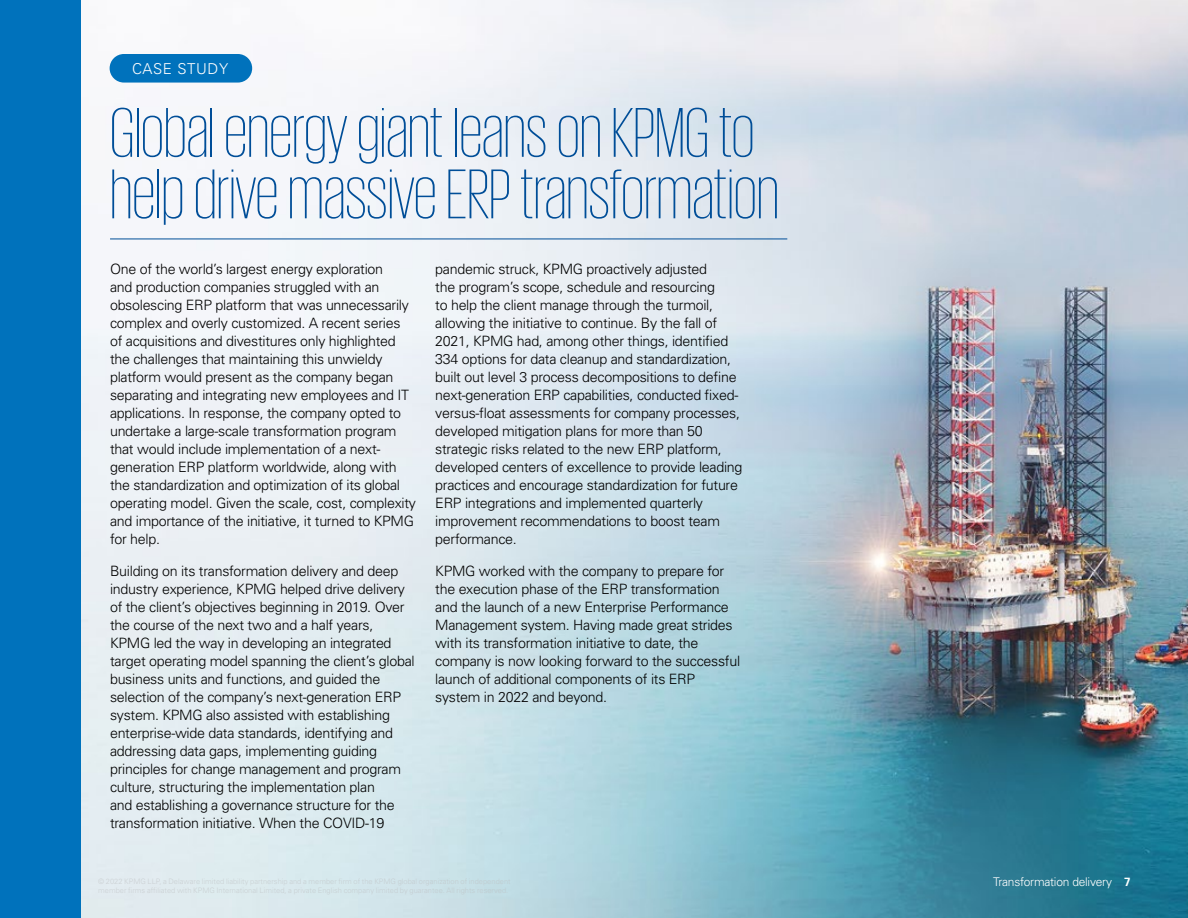
<style>
.page{position:relative;width:1188px;height:918px;background:#fff}
.page>*{position:absolute;margin:0;border:0;box-sizing:border-box;transform-origin:0 0}
.t1{font:200 72px/61.5px "KPMG";color:#004e98}
.t2{font:300 15px "Univers";letter-spacing:.04em;color:#fff}
.t3{font:300 14.25px/18px "Univers";letter-spacing:-.02em;color:#000}
.t4{font:300 12px "Univers";letter-spacing:-.02em;color:#fff}
.s1{font-weight:700}
</style>
<div class="page">
<img style="left:81px;top:0;width:1107px;height:918px">
<div style="left:0;top:0;width:81px;height:918px;background:#0072bc"></div>
<hr style="left:110px;top:239px;width:677px;height:1px;background:#004e98">
<div style="left:110px;top:54px;width:142px;height:29px;background:#0072bc;border-radius:14px"></div>
<p class="t2" style="left:132px;top:60px;width:98px">CASE STUDY</p>
<h1 class="t1" style="left:110px;top:100px;width:670px">Global energy giant leans on KPMG to help drive massive ERP transformation</h1>
<p class="t3" style="left:110px;top:260px;width:307px">One of the world’s largest energy exploration<br>and production companies struggled with an obsolescing ERP platform that was unnecessarily complex and overly customized. A recent series of acquisitions and divestitures only highlighted the challenges that maintaining this unwieldy platform would present as the company began separating and integrating new employees and IT applications. In response, the company opted to undertake a large-scale transformation program that would include implementation of a next&shy;generation ERP platform worldwide, along with the standardization and optimization of its global operating model. Given the scale, cost, complexity and importance of the initiative, it turned to KPMG for help.</p>
<p class="t3" style="left:110px;top:562px;width:306px">Building on its transformation delivery and deep industry experience, KPMG helped drive delivery of the client’s objectives beginning in 2019. Over the course of the next two and a half years, KPMG led the way in developing an integrated target operating model spanning the client’s global business units and functions, and guided the selection of the company’s next-generation ERP system. KPMG also assisted with establishing enterprise-wide data standards, identifying and addressing data gaps, implementing guiding principles for change management and program culture, structuring the implementation plan<br>and establishing a governance structure for the transformation initiative. When the COVID-19</p>
<p class="t3" style="left:435px;top:260px;width:309px">pandemic struck, KPMG proactively adjusted<br>the program’s scope, schedule and resourcing<br>to help the client manage through the turmoil, allowing the initiative to continue. By the fall of 2021, KPMG had, among other things, identified 334 options for data cleanup and standardization, built out level 3 process decompositions to define next-generation ERP capabilities, conducted fixed&shy;versus-float assessments for company processes, developed mitigation plans for more than 50 strategic risks related to the new ERP platform, developed centers of excellence to provide leading practices and encourage standardization for future ERP integrations and implemented quarterly improvement recommendations to boost team performance.</p>
<p class="t3" style="left:435px;top:562px;width:306px">KPMG worked with the company to prepare for the execution phase of the ERP transformation and the launch of a new Enterprise Performance Management system. Having made great strides with its transformation initiative to date, the company is now looking forward to the successful launch of additional components of its ERP system in 2022 and beyond.</p>
<p class="t4" style="left:993px;top:875px;width:139px">Transformation delivery <span class="s1">7</span></p>
</div>
